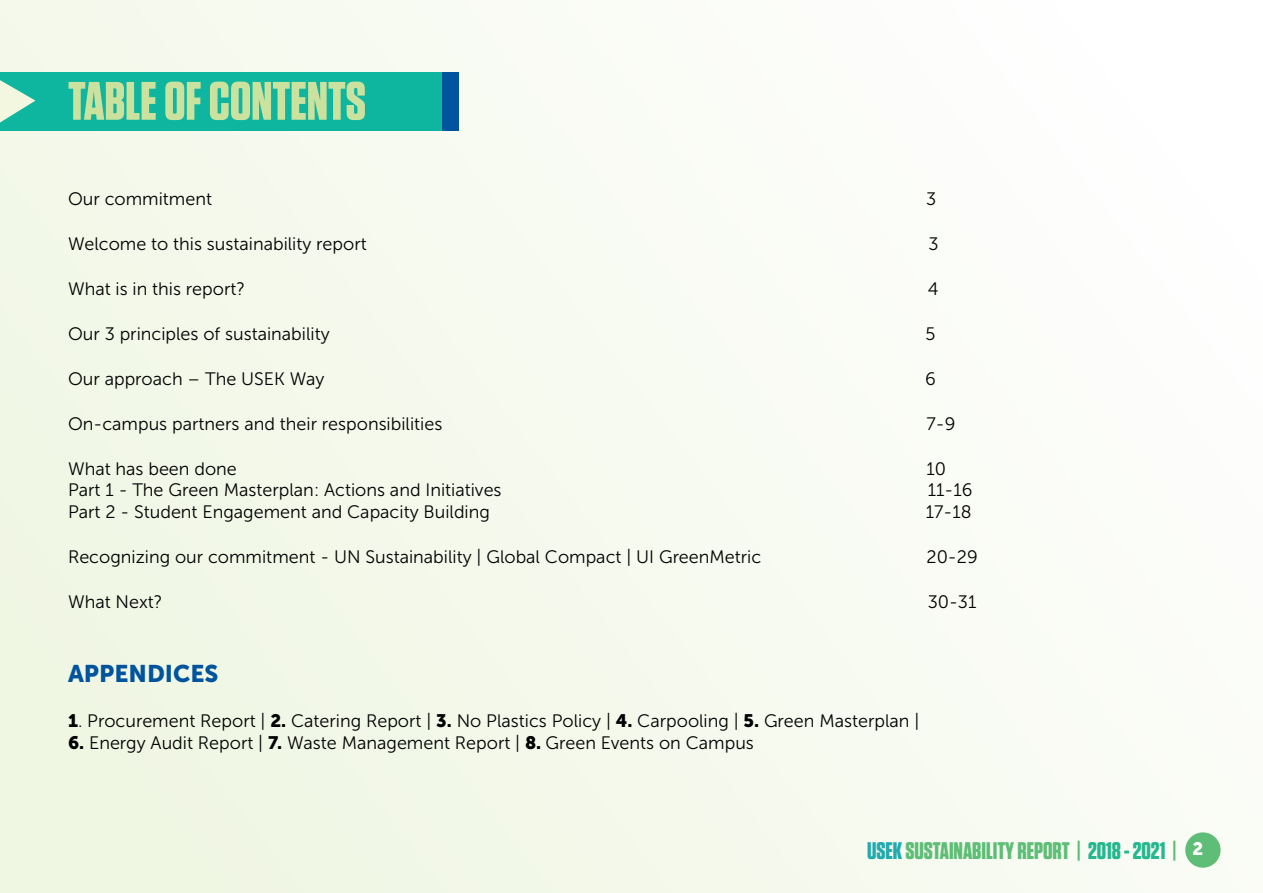
<style>
.page{position:relative;width:1263px;height:893px;background:#fff}
.page>*{position:absolute;margin:0;border:0;box-sizing:border-box;transform-origin:0 0}
.t1{font:700 54px "Tungsten";color:#cbe29f}
.t2{font:700 24px "Tungsten";color:#5ebd76}
.t3{font:24px "Museo Sans 900";color:#00549e}
.t4{font:18px "Museo Sans 300";color:#000}
.s1{font-family:"Museo Sans 900"}
.s2{color:#22aaae}
.s3{color:#25b88f}
</style>
<div class="page">
<div style="left:0;top:0;width:1263px;height:893px;background:linear-gradient(to right,#f0f7e4,#fdfefc)"></div>
<div style="left:1185px;top:832px;width:35px;height:36px;background:#5ebd76;border-radius:50%"></div>
<div style="left:0;top:72px;width:443px;height:59px;background:#0fb69f"></div>
<svg style="left:0;top:80px;width:35px;height:43px"></svg>
<div style="left:443px;top:72px;width:16px;height:59px;background:#00549e"></div>
<h1 class="t1" style="left:68px;top:72px;width:299px">TABLE OF CONTENTS</h1>
<p class="t4" style="left:68px;top:189px;width:146px">Our commitment</p>
<p class="t4" style="left:926px;top:189px;width:12px">3</p>
<p class="t4" style="left:68px;top:234px;width:300px">Welcome to this sustainability report</p>
<p class="t4" style="left:928px;top:234px;width:12px">3</p>
<p class="t4" style="left:68px;top:279px;width:179px">What is in this report?</p>
<p class="t4" style="left:928px;top:279px;width:12px">4</p>
<p class="t4" style="left:68px;top:324px;width:263px">Our 3 principles of sustainability</p>
<p class="t4" style="left:925px;top:324px;width:12px">5</p>
<p class="t4" style="left:68px;top:369px;width:258px">Our approach – The USEK Way</p>
<p class="t4" style="left:925px;top:369px;width:12px">6</p>
<p class="t4" style="left:68px;top:414px;width:376px">On-campus partners and their responsibilities</p>
<p class="t4" style="left:926px;top:414px;width:30px">7-9</p>
<p class="t4" style="left:68px;top:459px;width:170px">What has been done</p>
<p class="t4" style="left:926px;top:459px;width:21px">10</p>
<p class="t4" style="left:68px;top:481px;width:435px">Part 1 - The Green Masterplan: Actions and Initiatives</p>
<p class="t4" style="left:928px;top:481px;width:46px">11-16</p>
<p class="t4" style="left:68px;top:502px;width:423px">Part 2 - Student Engagement and Capacity Building</p>
<p class="t4" style="left:926px;top:502px;width:47px">17-18</p>
<p class="t4" style="left:68px;top:547px;width:695px">Recognizing our commitment - UN Sustainability | Global Compact | UI GreenMetric</p>
<p class="t4" style="left:926px;top:547px;width:53px">20-29</p>
<p class="t4" style="left:68px;top:592px;width:96px">What Next?</p>
<p class="t4" style="left:928px;top:592px;width:50px">30-31</p>
<h2 class="t3" style="left:68px;top:660px;width:152px">APPENDICES</h2>
<p class="t4" style="left:68px;top:711px;width:853px"><span class="s1">1</span>. Procurement Report | <span class="s1">2.</span> Catering Report | <span class="s1">3.</span> No Plastics Policy | <span class="s1">4.</span> Carpooling | <span class="s1">5.</span> Green Masterplan |</p>
<p class="t4" style="left:68px;top:733px;width:687px"><span class="s1">6.</span> Energy Audit Report | <span class="s1">7.</span> Waste Management Report | <span class="s1">8.</span> Green Events on Campus</p>
<h2 class="t2" style="left:867px;top:837px;width:338px"><span class="s2">USEK</span>SUSTAINABILITY REPORT | <span class="s3">2018 - 2021</span> | <sup>2</sup></h2>
</div>
